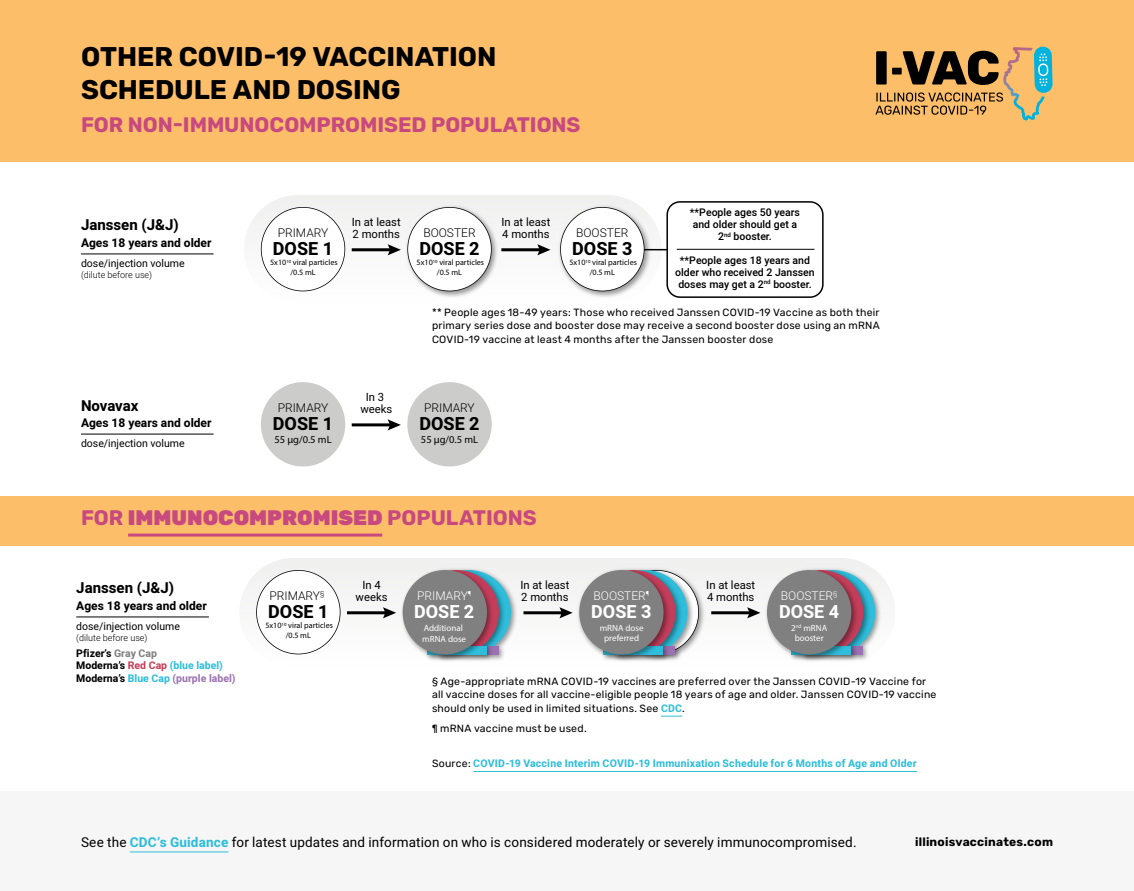
<style>
.page{position:relative;width:1134px;height:891px;background:#fff}
.page>*{position:absolute;margin:0;border:0;box-sizing:border-box;transform-origin:0 0}
.t1{font:700 27px/33px "Rubik";color:#000}
.t2{font:700 21px "Rubik";color:#c7497f}
.t3{font:900 21px "Rubik";color:#c7497f}
.t4{font:700 18px "Heebo";color:#000}
.t5{font:700 18px "Heebo";color:#fff}
.t6{font:700 15px "Heebo";color:#000}
.t7{font:13.5px "Heebo";letter-spacing:.015em;color:#000}
.t8{font:700 12px "Heebo";color:#000}
.t9{font:300 12px "Heebo";color:#000}
.t10{font:300 12px "Heebo";color:#fff}
.t11{font:700 12px "Rubik";letter-spacing:.02em;color:#000}
.t12{font:11.25px/12px "Heebo";color:#000}
.t13{font:10.5px/13.5px "Rubik";letter-spacing:.02em;color:#000;text-align:justify}
.t14{font:500 10.5px/12px "Heebo";color:#000;text-align:center}
.t15{font:700 10.5px "Heebo";letter-spacing:.02em;color:#2ebddb}
.t16{font:700 10.5px/12.9px "Heebo";color:#000}
.t17{font:10.5px "Heebo";color:#000}
.t18{font:10.5px "Myriad Pro";color:#000}
.t19{font:9px/10.5px "Myriad Pro";color:#fff;text-align:center}
.t20{font:300 9px "Heebo";color:#000}
.t21{font:8.1px/9.8px "Myriad Pro";color:#000;text-align:center}
.t22{font:300 7.05px "Heebo";color:#fff}
.s1{font-weight:700}
.s2{color:#818080}
.s3{color:#c43e5b}
.s4{color:#2ebddb}
.s5{color:#9b71b1}
.s6{font-family:"Heebo";font-weight:700;color:#2ebddb}
.s7{font-family:"Rubik";font-weight:400;color:#000}
.s8{font-weight:700;color:#2ebddb}
</style>
<div class="page">
<div style="left:244px;top:195px;width:418px;height:108px;background:#f6f6f6;border-radius:54px"></div>
<div style="left:261px;top:382px;width:84px;height:85px;background:#cccccb;border-radius:50%"></div>
<div style="left:407px;top:382px;width:85px;height:85px;background:#cccccb;border-radius:50%"></div>
<hr style="left:81px;top:434px;width:133px;height:1px;background:#000">
<div style="left:666px;top:201px;width:158px;height:97px;border:2px solid #000;border-radius:13px"></div>
<hr style="left:637px;top:249px;width:31px;height:1px;background:#000">
<hr style="left:81px;top:254px;width:133px;height:1px;background:#000">
<svg style="left:261px;top:207px;width:84px;height:84px"></svg>
<hr style="left:501px;top:248px;width:41px;height:3px;background:#000">
<svg style="left:537px;top:244px;width:14px;height:11px"></svg>
<img style="left:431px;top:205px;width:66px;height:91px">
<svg style="left:407px;top:207px;width:85px;height:84px"></svg>
<img style="left:559px;top:205px;width:94px;height:91px">
<svg style="left:560px;top:207px;width:85px;height:84px"></svg>
<hr style="left:352px;top:248px;width:40px;height:3px;background:#000">
<svg style="left:388px;top:244px;width:13px;height:11px"></svg>
<hr style="left:352px;top:423px;width:40px;height:3px;background:#000">
<svg style="left:388px;top:419px;width:13px;height:11px"></svg>
<hr style="left:677px;top:249px;width:137px;height:1px;background:#000">
<div style="left:239px;top:558px;width:656px;height:108px;background:#f6f6f6;border-radius:54px"></div>
<img style="left:508px;top:588px;width:8px;height:51px">
<img style="left:496px;top:576px;width:12px;height:83px">
<img style="left:402px;top:568px;width:94px;height:93px">
<div style="left:403px;top:570px;width:84px;height:84px;background:#818080;border-radius:50%"></div>
<img style="left:699px;top:594px;width:5px;height:40px">
<svg style="left:696px;top:589px;width:3px;height:50px"></svg>
<img style="left:685px;top:577px;width:11px;height:74px">
<img style="left:672px;top:570px;width:13px;height:90px">
<img style="left:578px;top:568px;width:94px;height:93px">
<div style="left:579px;top:570px;width:85px;height:84px;background:#818080;border-radius:50%"></div>
<img style="left:872px;top:588px;width:8px;height:51px">
<img style="left:860px;top:576px;width:12px;height:83px">
<img style="left:766px;top:568px;width:94px;height:93px">
<div style="left:767px;top:570px;width:84px;height:84px;background:#818080;border-radius:50%"></div>
<hr style="left:76px;top:617px;width:133px;height:1px;background:#000">
<svg style="left:256px;top:570px;width:85px;height:84px"></svg>
<hr style="left:524px;top:611px;width:40px;height:3px;background:#000">
<svg style="left:559px;top:607px;width:14px;height:11px"></svg>
<hr style="left:711px;top:611px;width:40px;height:3px;background:#000">
<svg style="left:747px;top:607px;width:13px;height:11px"></svg>
<hr style="left:347px;top:611px;width:40px;height:3px;background:#000">
<svg style="left:383px;top:607px;width:13px;height:11px"></svg>
<svg style="left:661px;top:716px;width:21px;height:1px"></svg>
<hr style="left:473px;top:771px;width:444px;height:1px;background:#2ebddb">
<div style="left:0;top:792px;width:1134px;height:99px;background:#f6f6f6"></div>
<hr style="left:130px;top:852px;width:98px;height:1px;background:#2ebddb">
<div style="left:0;top:0;width:1134px;height:162px;background:#fdbe6a"></div>
<div style="left:0;top:496px;width:1134px;height:50px;background:#fdbe6a"></div>
<svg style="left:876px;top:47px;width:177px;height:74px"></svg>
<hr style="left:128px;top:534px;width:254px;height:3px;background:#c7497f">
<h1 class="t1" style="left:81px;top:41px;width:417px">OTHER COVID-19 VACCINATION<br>SCHEDULE AND DOSING</h1>
<h2 class="t2" style="left:81px;top:112px;width:501px">FOR NON-IMMUNOCOMPROMISED POPULATIONS</h2>
<h3 class="t6" style="left:81px;top:215px;width:99px">Janssen (J&amp;J)</h3>
<p class="t8" style="left:81px;top:234px;width:132px">Ages 18 years and older</p>
<p class="t17" style="left:81px;top:256px;width:105px">dose/injection volume</p>
<p class="t20" style="left:81px;top:269px;width:73px">(dilute before use)</p>
<p class="t9" style="left:278px;top:225px;width:52px">PRIMARY</p>
<p class="t21" style="left:270px;top:258px;width:69px">5x10<sup>10</sup> viral particles /0.5 mL</p>
<h3 class="t4" style="left:273px;top:236px;width:62px">DOSE 1</h3>
<p class="t12" style="left:352px;top:216px;width:50px">In at least<br>2 months</p>
<p class="t9" style="left:423px;top:225px;width:54px">BOOSTER</p>
<p class="t21" style="left:417px;top:258px;width:69px">5x10<sup>10</sup> viral particles /0.5 mL</p>
<h3 class="t4" style="left:419px;top:236px;width:62px">DOSE 2</h3>
<p class="t12" style="left:501px;top:216px;width:50px">In at least<br>4 months</p>
<p class="t9" style="left:576px;top:225px;width:54px">BOOSTER</p>
<p class="t21" style="left:569px;top:258px;width:69px">5x10<sup>10</sup> viral particles /0.5 mL</p>
<h3 class="t4" style="left:572px;top:236px;width:62px">DOSE 3</h3>
<p class="t14" style="left:690px;top:207px;width:111px">**People ages 50 years and older should get a<br>2<sup>nd</sup> booster.</p>
<p class="t14" style="left:675px;top:254px;width:141px">**People ages 18 years and older who received 2 Janssen doses may get a 2<sup>nd</sup> booster.</p>
<h3 class="t6" style="left:81px;top:395px;width:59px">Novavax</h3>
<p class="t8" style="left:81px;top:414px;width:132px">Ages 18 years and older</p>
<p class="t17" style="left:81px;top:436px;width:105px">dose/injection volume</p>
<p class="t9" style="left:278px;top:400px;width:52px">PRIMARY</p>
<p class="t18" style="left:274px;top:433px;width:59px">55 μg/0.5 mL</p>
<h3 class="t4" style="left:273px;top:411px;width:62px">DOSE 1</h3>
<p class="t12" style="left:360px;top:391px;width:33px;text-align:center">In 3 weeks</p>
<p class="t13" style="left:432px;top:306px;width:449px">** People ages 18-49 years: Those who received Janssen COVID-19 Vaccine as both their primary series dose and booster dose may receive a second booster dose using an mRNA COVID-19 vaccine at least 4 months after the Janssen booster dose</p>
<p class="t9" style="left:424px;top:400px;width:52px">PRIMARY</p>
<p class="t18" style="left:421px;top:433px;width:59px">55 μg/0.5 mL</p>
<h3 class="t4" style="left:419px;top:411px;width:62px">DOSE 2</h3>
<h2 class="t3" style="left:81px;top:505px;width:457px"><span class="s1">FOR</span> IMMUNOCOMPROMISED <span class="s1">POPULATIONS</span></h2>
<p class="t12" style="left:520px;top:579px;width:50px">In at least<br>2 months</p>
<p class="t12" style="left:706px;top:579px;width:50px">In at least<br>4 months</p>
<p class="t12" style="left:356px;top:579px;width:33px;text-align:center">In 4 weeks</p>
<h3 class="t6" style="left:76px;top:578px;width:99px">Janssen (J&amp;J)</h3>
<p class="t22" style="left:833px;top:589px;width:6px">§</p>
<p class="t8" style="left:76px;top:597px;width:132px">Ages 18 years and older</p>
<p class="t17" style="left:76px;top:619px;width:105px">dose/injection volume</p>
<p class="t20" style="left:76px;top:632px;width:73px">(dilute before use)</p>
<p class="t9" style="left:269px;top:588px;width:56px">PRIMARY<sup>§</sup></p>
<p class="t21" style="left:265px;top:621px;width:69px">5x10<sup>10</sup> viral particles /0.5 mL</p>
<p class="t10" style="left:417px;top:588px;width:55px">PRIMARY<sup>¶</sup></p>
<p class="t19" style="left:422px;top:622px;width:45px;text-align:left">Additional mRNA dose</p>
<p class="t10" style="left:594px;top:588px;width:57px">BOOSTER<sup>¶</sup></p>
<p class="t19" style="left:600px;top:623px;width:45px">mRNA dose preferred</p>
<p class="t19" style="left:791px;top:623px;width:38px">2<sup>nd</sup> mRNA booster</p>
<p class="t10" style="left:781px;top:588px;width:54px">BOOSTER</p>
<h3 class="t4" style="left:268px;top:599px;width:62px">DOSE 1</h3>
<h3 class="t5" style="left:414px;top:599px;width:62px">DOSE 2</h3>
<h3 class="t5" style="left:591px;top:599px;width:62px">DOSE 3</h3>
<h3 class="t5" style="left:779px;top:599px;width:62px">DOSE 4</h3>
<p class="t16" style="left:76px;top:647px;width:82px">Pfizer’s <span class="s2">Gray Cap</span></p>
<p class="t16" style="left:76px;top:660px;width:161px">Moderna’s <span class="s3">Red Cap</span> <span class="s4">(blue label)<br></span>Moderna’s <span class="s4">Blue Cap</span> <span class="s5">(purple label)</span></p>
<p class="t13" style="left:432px;top:675px;width:506px;text-align:left">§ Age-appropriate mRNA COVID-19 vaccines are preferred over the Janssen COVID-19 Vaccine for all vaccine doses for all vaccine-eligible people 18 years of age and older. Janssen COVID-19 vaccine should only be used in limited situations. See <span class="s6">CDC</span>.</p>
<p class="t13" style="left:432px;top:722px;width:156px">¶ mRNA vaccine must be used.</p>
<p class="t15" style="left:432px;top:756px;width:486px"><span class="s7">Source:</span> COVID-19 Vaccine Interim COVID-19 Immunixation Schedule for 6 Months of Age and Older</p>
<p class="t7" style="left:81px;top:833px;width:777px">See the <span class="s8">CDC’s Guidance</span> for latest updates and information on who is considered moderately or severely immunocompromised.</p>
<p class="t11" style="left:915px;top:835px;width:139px">illinoisvaccinates.com</p>
</div>
